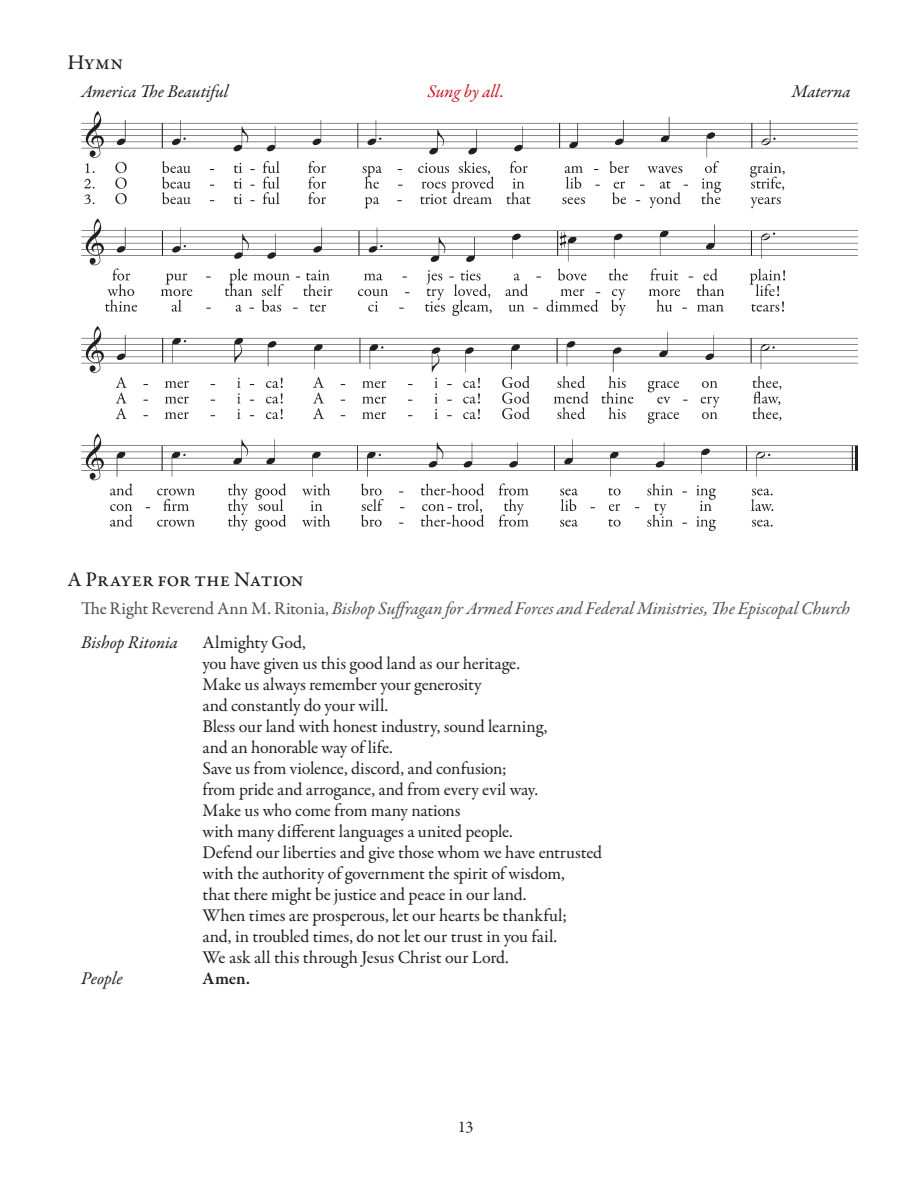
<style>
.page{position:relative;width:918px;height:1188px;background:#fff}
.page>*{position:absolute;margin:0;border:0;box-sizing:border-box;transform-origin:0 0}
.t1{font:500 21px "Garamond Premr Pro";letter-spacing:-.01em;color:#231f20}
.t2{font:18px/21px "Garamond Premr Pro";color:#231f20}
.t3{font:italic 18px/34.5px "Garamond Premr Pro";letter-spacing:-.01em;color:#4d4d4f}
.t4{font:italic 18px "Garamond Premr Pro";letter-spacing:-.005em;color:#231f20}
.t5{font:italic 18px "Garamond Premr Pro";letter-spacing:-.005em;color:#c4151c}
.t6{font:600 18px "Garamond Premr Pro";color:#231f20}
.t7{font:16.5px "Garamond Premr Pro";color:#231f20}
.s1{font-style:normal}
.s2{color:#231f20}
</style>
<div class="page">
<img style="left:81px;top:111px;width:777px;height:419px">
<p class="t1" style="left:68px;top:50px;width:57px">Hymn</p>
<p class="t4" style="left:81px;top:80px;width:149px">America The Beautiful</p>
<p class="t5" style="left:427px;top:80px;width:78px">Sung by all.</p>
<p class="t4" style="left:792px;top:80px;width:60px">Materna</p>
<p class="t1" style="left:68px;top:567px;width:238px">A Prayer for the Nation</p>
<p class="t3" style="left:81px;top:592px;width:771px"><span class="s1">The Right Reverend Ann M. Ritonia,</span> Bishop Suffragan for Armed Forces and Federal Ministries, The Episcopal Church<br><span class="s2">Bishop Ritonia</span></p>
<p class="t2" style="left:202px;top:633px;width:401px">Almighty God,<br>you have given us this good land as our heritage.<br>Make us always remember your generosity<br>and constantly do your will.<br>Bless our land with honest industry, sound learning,<br>and an honorable way of life.<br>Save us from violence, discord, and confusion;<br>from pride and arrogance, and from every evil way.<br>Make us who come from many nations<br>with many different languages a united people.<br>Defend our liberties and give those whom we have entrusted with the authority of government the spirit of wisdom,<br>that there might be justice and peace in our land.<br>When times are prosperous, let our hearts be thankful;<br>and, in troubled times, do not let our trust in you fail.<br>We ask all this through Jesus Christ our Lord.</p>
<p class="t4" style="left:81px;top:967px;width:43px">People</p>
<p class="t6" style="left:202px;top:968px;width:49px">Amen.</p>
<p class="t7" style="left:458px;top:1117px;width:17px">13</p>
</div>
